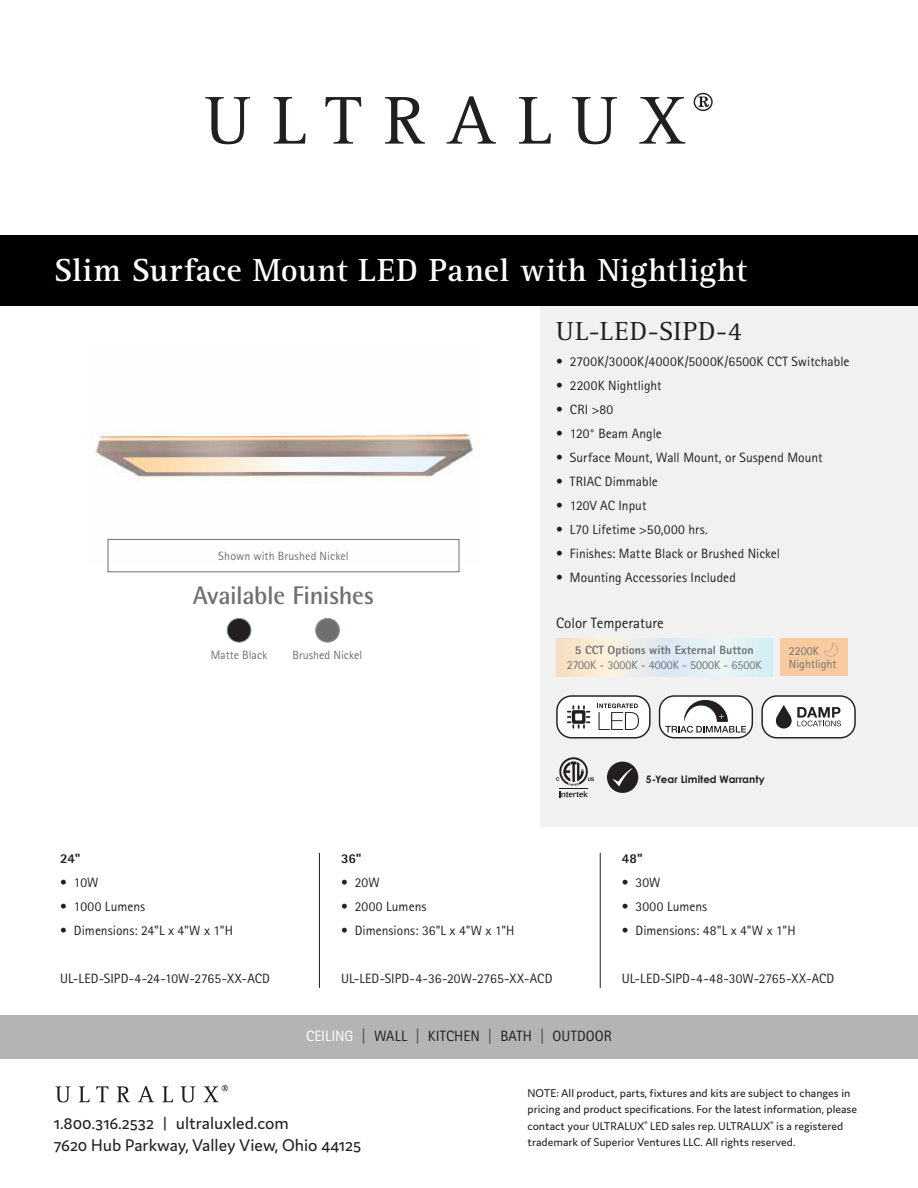
<style>
.page{position:relative;width:918px;height:1188px;background:#fff}
.page>*{position:absolute;margin:0;border:0;box-sizing:border-box;transform-origin:0 0}
.t1{font:700 33px "Rotis Serif Std";letter-spacing:.015em;color:#fff}
.t2{font:27px "Rotis Serif Std";letter-spacing:.035em;color:#231f20}
.t3{font:700 25.5px "Rotis Semi Sans Std";letter-spacing:-.02em;color:#6f7073}
.t4{font:18px/21.6px "Domus";color:#231f20}
.t5{font:15px "Rotis Sans Serif Std";color:#231f20}
.t6{font:13.5px "Rotis Sans Serif Std";letter-spacing:.005em;color:#231f20}
.t7{font:800 13.5px "Rotis Sans Serif Std";color:#231f20}
.t8{font:12px/16.5px "Domus";color:#231f20}
.t9{font:12px/13.5px "Rotis Sans Serif Std";color:#6f7073}
.t10{font:800 12px "Rotis Sans Serif Std";color:#6f7073}
.t11{font:12px "Agfa Rotis Sans Serif";color:#6f7073}
.t12{font:700 10.35px "Century Gothic";letter-spacing:.005em;color:#231f20}
.s1{color:#fff}
</style>
<div class="page">
<svg style="left:205px;top:97px;width:45px;height:47px"></svg>
<svg style="left:274px;top:97px;width:32px;height:47px"></svg>
<svg style="left:325px;top:97px;width:36px;height:47px"></svg>
<svg style="left:385px;top:97px;width:40px;height:47px"></svg>
<svg style="left:446px;top:96px;width:50px;height:48px"></svg>
<svg style="left:519px;top:97px;width:32px;height:47px"></svg>
<svg style="left:572px;top:97px;width:45px;height:47px"></svg>
<svg style="left:639px;top:97px;width:46px;height:47px"></svg>
<svg style="left:694px;top:93px;width:19px;height:18px"></svg>
<div style="left:540px;top:258px;width:378px;height:568px;background:#f1f1f1"></div>
<div style="left:0;top:1015px;width:918px;height:43px;background:#b3b4b4"></div>
<div style="left:0;top:235px;width:918px;height:70px;background:#000"></div>
<svg style="left:55px;top:1086px;width:16px;height:16px"></svg>
<svg style="left:79px;top:1086px;width:10px;height:16px"></svg>
<svg style="left:96px;top:1086px;width:12px;height:16px"></svg>
<svg style="left:117px;top:1086px;width:13px;height:16px"></svg>
<svg style="left:137px;top:1086px;width:17px;height:16px"></svg>
<svg style="left:162px;top:1086px;width:11px;height:16px"></svg>
<svg style="left:180px;top:1086px;width:16px;height:16px"></svg>
<svg style="left:203px;top:1085px;width:25px;height:17px"></svg>
<img style="left:103px;top:457px;width:365px;height:108px">
<svg style="left:123px;top:457px;width:323px;height:15px"></svg>
<img style="left:94px;top:433px;width:379px;height:24px">
<svg style="left:100px;top:436px;width:369px;height:4px"></svg>
<hr style="left:319px;top:853px;width:1px;height:135px;background:#231f20">
<hr style="left:600px;top:853px;width:1px;height:135px;background:#231f20">
<div style="left:108px;top:539px;width:351px;height:33px;border:1px solid #6f7073"></div>
<div style="left:227px;top:618px;width:24px;height:24px;background:#231f20;border-radius:50%"></div>
<div style="left:227px;top:618px;width:24px;height:24px;border:1px solid #929496;border-radius:50%"></div>
<div style="left:316px;top:618px;width:23px;height:24px;background:#6e6f71;border-radius:50%"></div>
<div style="left:315px;top:618px;width:25px;height:24px;border:1px solid #929496;border-radius:50%"></div>
<svg style="left:556px;top:757px;width:38px;height:40px"></svg>
<div style="left:607px;top:762px;width:31px;height:31px;background:#231f20;border-radius:50%"></div>
<svg style="left:613px;top:768px;width:19px;height:18px"></svg>
<svg style="left:659px;top:695px;width:94px;height:43px"></svg>
<svg style="left:556px;top:695px;width:95px;height:43px"></svg>
<svg style="left:761px;top:695px;width:95px;height:43px"></svg>
<svg style="left:556px;top:638px;width:216px;height:38px"></svg>
<div style="left:780px;top:638px;width:68px;height:38px;background:#f9cb9f"></div>
<svg style="left:824px;top:643px;width:14px;height:14px"></svg>
<h1 class="t1" style="left:54px;top:251px;width:694px">Slim Surface Mount LED Panel with Nightlight</h1>
<p class="t9" style="left:218px;top:549px;width:132px">Shown with Brushed Nickel</p>
<h3 class="t3" style="left:193px;top:580px;width:183px">Available Finishes</h3>
<p class="t9" style="left:211px;top:648px;width:58px">Matte Black</p>
<p class="t11" style="left:293px;top:648px;width:71px">Brushed Nickel</p>
<h2 class="t2" style="left:556px;top:316px;width:187px">UL-LED-SIPD-4</h2>
<p class="t6" style="left:556px;top:354px;width:295px">• 2700K/3000K/4000K/5000K/6500K CCT Switchable</p>
<p class="t6" style="left:556px;top:378px;width:107px">• 2200K Nightlight</p>
<p class="t6" style="left:556px;top:402px;width:59px">• CRI &gt;80</p>
<p class="t6" style="left:556px;top:426px;width:107px">• 120° Beam Angle</p>
<p class="t6" style="left:556px;top:450px;width:268px">• Surface Mount, Wall Mount, or Suspend Mount</p>
<p class="t6" style="left:556px;top:474px;width:103px">• TRIAC Dimmable</p>
<p class="t6" style="left:556px;top:498px;width:92px">• 120V AC Input</p>
<p class="t6" style="left:556px;top:522px;width:153px">• L70 Lifetime &gt;50,000 hrs.</p>
<p class="t6" style="left:556px;top:546px;width:225px">• Finishes: Matte Black or Brushed Nickel</p>
<p class="t6" style="left:556px;top:570px;width:181px">• Mounting Accessories Included</p>
<p class="t5" style="left:556px;top:614px;width:109px">Color Temperature</p>
<p class="t10" style="left:575px;top:643px;width:180px">5 CCT Options with External Button</p>
<p class="t9" style="left:567px;top:658px;width:197px">2700K - 3000K - 4000K - 5000K - 6500K</p>
<p class="t9" style="left:789px;top:644px;width:49px">2200K<br>Nightlight</p>
<p class="t12" style="left:646px;top:772px;width:120px">5-Year Limited Warranty</p>
<p class="t7" style="left:60px;top:850px;width:22px">24"</p>
<p class="t6" style="left:60px;top:875px;width:40px">• 10W</p>
<p class="t6" style="left:60px;top:899px;width:86px">• 1000 Lumens</p>
<p class="t6" style="left:60px;top:923px;width:174px">• Dimensions: 24"L x 4"W x 1"H</p>
<p class="t6" style="left:60px;top:971px;width:211px">UL-LED-SIPD-4-24-10W-2765-XX-ACD</p>
<p class="t7" style="left:341px;top:850px;width:22px">36"</p>
<p class="t6" style="left:341px;top:875px;width:40px">• 20W</p>
<p class="t6" style="left:341px;top:899px;width:87px">• 2000 Lumens</p>
<p class="t6" style="left:341px;top:923px;width:175px">• Dimensions: 36"L x 4"W x 1"H</p>
<p class="t6" style="left:341px;top:971px;width:213px">UL-LED-SIPD-4-36-20W-2765-XX-ACD</p>
<p class="t7" style="left:622px;top:850px;width:23px">48"</p>
<p class="t6" style="left:622px;top:875px;width:40px">• 30W</p>
<p class="t6" style="left:622px;top:899px;width:87px">• 3000 Lumens</p>
<p class="t6" style="left:622px;top:923px;width:175px">• Dimensions: 48"L x 4"W x 1"H</p>
<p class="t6" style="left:622px;top:971px;width:214px">UL-LED-SIPD-4-48-30W-2765-XX-ACD</p>
<p class="t5" style="left:306px;top:1027px;width:307px"><span class="s1">CEILING</span> | WALL | KITCHEN | BATH | OUTDOOR</p>
<h3 class="t4" style="left:54px;top:1112px;width:309px">1.800.316.2532 | ultraluxled.com<br>7620 Hub Parkway, Valley View, Ohio 44125</h3>
<p class="t8" style="left:528px;top:1084px;width:331px">NOTE: All product, parts, fixtures and kits are subject to changes in pricing and product specifications. For the latest information, please contact your ULTRALUX<sup>®</sup> LED sales rep. ULTRALUX<sup>®</sup> is a registered trademark of Superior Ventures LLC. All rights reserved.</p>
</div>
